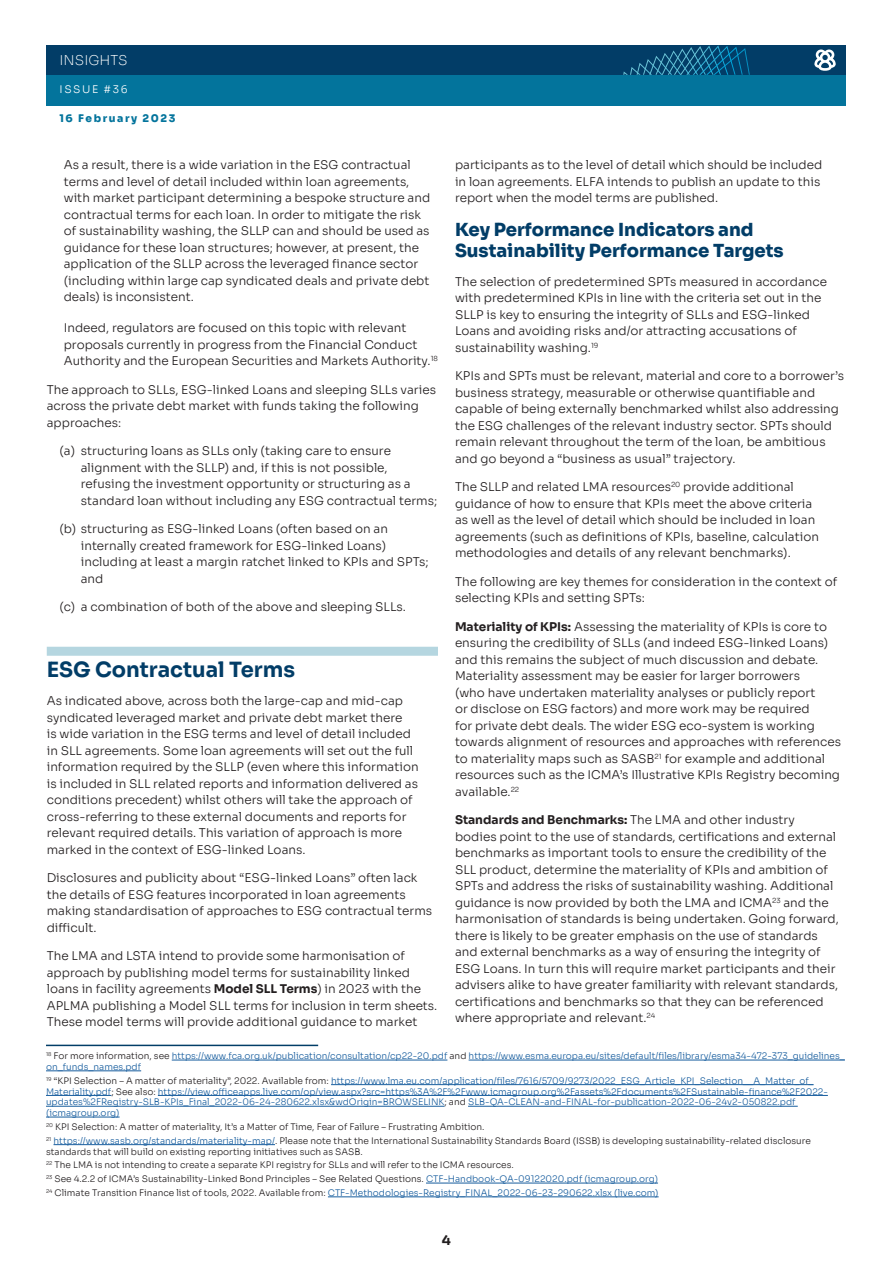
<style>
.page{position:relative;width:893px;height:1263px;background:#fff}
.page>*{position:absolute;margin:0;border:0;box-sizing:border-box;transform-origin:0 0}
._02_1_CROSSHEAD_01_S{font:700 21px "Sora";color:#023d67}
._05_1_BODYTEXT_01_So{font:800 18px/21.6px "Sora";color:#023d67}
.t1{font:200 13.5px "Sora";color:#fff}
._05_1_BODYTEXT_01_So-2{font:700 13.5px "Sora";color:#231f20}
._05_1_BODYTEXT_01_So-3{font:300 12px/16.5px "Sora";color:#231f20}
.t2{font:800 10.5px "Sora";letter-spacing:.15em;color:#03749c}
.t3{font:300 10.5px "Sora";letter-spacing:.15em;color:#fff}
._05_1_BODYTEXT_01_So-4{font:300 9px/10.8px "Sora";color:#175d9e}
._05_1_BODYTEXT_01_So-5{font:300 9px/10.8px "Sora";color:#231f20}
.s1{font-weight:700}
.s2{color:#231f20}
.s3{color:#175d9e}
</style>
<div class="page">
<div style="left:47px;top:45px;width:799px;height:30px;background:#023d67"></div>
<svg style="left:623px;top:45px;width:127px;height:30px"></svg>
<div style="left:47px;top:75px;width:799px;height:30px;background:#03749c"></div>
<div style="left:47px;top:647px;width:391px;height:9px;background:#b5d6e0"></div>
<hr style="left:172px;top:1060px;width:275px;height:1px;background:#175d9e">
<hr style="left:469px;top:1060px;width:376px;height:1px;background:#175d9e">
<hr style="left:46px;top:1070px;width:95px;height:1px;background:#175d9e">
<hr style="left:331px;top:1084px;width:482px;height:1px;background:#175d9e">
<hr style="left:46px;top:1095px;width:65px;height:1px;background:#175d9e">
<hr style="left:158px;top:1095px;width:670px;height:1px;background:#175d9e">
<hr style="left:46px;top:1106px;width:399px;height:1px;background:#175d9e">
<hr style="left:468px;top:1106px;width:330px;height:1px;background:#175d9e">
<hr style="left:46px;top:1117px;width:74px;height:1px;background:#175d9e">
<hr style="left:54px;top:1144px;width:221px;height:1px;background:#175d9e">
<hr style="left:426px;top:1183px;width:232px;height:1px;background:#175d9e">
<hr style="left:328px;top:1196px;width:331px;height:1px;background:#175d9e">
<hr style="left:46px;top:1045px;width:272px;height:1px;background:#023d67">
<svg style="left:814px;top:50px;width:22px;height:21px"></svg>
<p class="t1" style="left:60px;top:49px;width:70px">INSIGHTS</p>
<p class="t3" style="left:60px;top:81px;width:70px">ISSUE #36</p>
<p class="t2" style="left:60px;top:109px;width:117px">16 February 2023</p>
<p class="_05_1_BODYTEXT_01_So-3" style="left:64px;top:155px;width:368px">As a result, there is a wide variation in the ESG contractual terms and level of detail included within loan agreements, with market participant determining a bespoke structure and contractual terms for each loan. In order to mitigate the risk of sustainability washing, the SLLP can and should be used as guidance for these loan structures; however, at present, the application of the SLLP across the leveraged finance sector (including within large cap syndicated deals and private debt deals) is inconsistent.</p>
<p class="_05_1_BODYTEXT_01_So-3" style="left:64px;top:318px;width:376px">Indeed, regulators are focused on this topic with relevant proposals currently in progress from the Financial Conduct<br>Authority and the European Securities and Markets Authority.<sup>18</sup></p>
<p class="_05_1_BODYTEXT_01_So-3" style="left:47px;top:380px;width:391px">The approach to SLLs, ESG-linked Loans and sleeping SLLs varies across the private debt market with funds taking the following approaches:</p>
<p class="_05_1_BODYTEXT_01_So-3" style="left:81px;top:441px;width:358px;text-indent:-21px">(a) structuring loans as SLLs only (taking care to ensure alignment with the SLLP) and, if this is not possible, refusing the investment opportunity or structuring as a standard loan without including any ESG contractual terms;</p>
<p class="_05_1_BODYTEXT_01_So-3" style="left:81px;top:519px;width:349px;text-indent:-21px">(b) structuring as ESG-linked Loans (often based on an internally created framework for ESG-linked Loans) including at least a margin ratchet linked to KPIs and SPTs; and</p>
<p class="_05_1_BODYTEXT_01_So-3" style="left:60px;top:597px;width:348px">(c) a combination of both of the above and sleeping SLLs.</p>
<p class="_05_1_BODYTEXT_01_So-3" style="left:455px;top:155px;width:369px">participants as to the level of detail which should be included in loan agreements. ELFA intends to publish an update to this report when the model terms are published.</p>
<p class="_05_1_BODYTEXT_01_So" style="left:455px;top:217px;width:330px">Key Performance Indicators and<br>Sustainability Performance Targets</p>
<p class="_05_1_BODYTEXT_01_So-3" style="left:455px;top:272px;width:374px">The selection of predetermined SPTs measured in accordance with predetermined KPIs in line with the criteria set out in the SLLP is key to ensuring the integrity of SLLs and ESG-linked Loans and avoiding risks and/or attracting accusations of sustainability washing.<sup>19</sup></p>
<p class="_05_1_BODYTEXT_01_So-3" style="left:455px;top:367px;width:391px">KPIs and SPTs must be relevant, material and core to a borrower’s business strategy, measurable or otherwise quantifiable and capable of being externally benchmarked whilst also addressing the ESG challenges of the relevant industry sector. SPTs should remain relevant throughout the term of the loan, be ambitious and go beyond a “business as usual” trajectory.</p>
<p class="_05_1_BODYTEXT_01_So-3" style="left:455px;top:478px;width:366px">The SLLP and related LMA resources<sup>20</sup> provide additional guidance of how to ensure that KPIs meet the above criteria as well as the level of detail which should be included in loan agreements (such as definitions of KPIs, baseline, calculation methodologies and details of any relevant benchmarks).</p>
<p class="_05_1_BODYTEXT_01_So-3" style="left:455px;top:572px;width:384px">The following are key themes for consideration in the context of selecting KPIs and setting SPTs:</p>
<p class="_05_1_BODYTEXT_01_So-3" style="left:455px;top:617px;width:388px"><span class="s1">Materiality of KPIs:</span> Assessing the materiality of KPIs is core to ensuring the credibility of SLLs (and indeed ESG-linked Loans) and this remains the subject of much discussion and debate.<br>Materiality assessment may be easier for larger borrowers<br>(who have undertaken materiality analyses or publicly report<br>or disclose on ESG factors) and more work may be required<br>for private debt deals. The wider ESG eco-system is working towards alignment of resources and approaches with references to materiality maps such as SASB<sup>21</sup> for example and additional resources such as the ICMA’s Illustrative KPIs Registry becoming available.<sup>22</sup></p>
<p class="_05_1_BODYTEXT_01_So-3" style="left:455px;top:811px;width:385px"><span class="s1">Standards and Benchmarks:</span> The LMA and other industry bodies point to the use of standards, certifications and external benchmarks as important tools to ensure the credibility of the SLL product, determine the materiality of KPIs and ambition of SPTs and address the risks of sustainability washing. Additional guidance is now provided by both the LMA and ICMA<sup>23</sup> and the harmonisation of standards is being undertaken. Going forward, there is likely to be greater emphasis on the use of standards and external benchmarks as a way of ensuring the integrity of ESG Loans. In turn this will require market participants and their advisers alike to have greater familiarity with relevant standards, certifications and benchmarks so that they can be referenced where appropriate and relevant.<sup>24</sup></p>
<p class="_05_1_BODYTEXT_01_So-4" style="left:46px;top:1050px;width:800px"><sup>18</sup> <span class="s2">For more information, see</span> https://www.fca.org.uk/publication/consultation/cp22-20.pdf <span class="s2">and</span> https://www.esma.europa.eu/sites/default/files/library/esma34-472-373_guidelines_ on_funds_names.pdf</p>
<p class="_05_1_BODYTEXT_01_So-4" style="left:46px;top:1074px;width:783px"><sup>19</sup> <span class="s2">“KPI Selection – A matter of materiality”, 2022. Available from:</span> https://www.lma.eu.com/application/files/7616/5709/9273/2022_ESG_Article_KPI_Selection__A_Matter_of_ Materiality.pdf<span class="s2">; See also:</span> https://view.officeapps.live.com/op/view.aspx?src=https%3A%2F%2Fwww.icmagroup.org%2Fassets%2Fdocuments%2FSustainable-finance%2F2022- updates%2FRegistry-SLB-KPIs_Final_2022-06-24-280622.xlsx&amp;wdOrigin=BROWSELINK<span class="s2">; and</span> SLB-QA-CLEAN-and-FINAL-for-publication-2022-06-24v2-050822.pdf (icmagroup.org)</p>
<p class="_05_1_BODYTEXT_01_So-5" style="left:46px;top:1120px;width:440px"><sup>20</sup> KPI Selection: A matter of materiality, It’s a Matter of Time, Fear of Failure – Frustrating Ambition.</p>
<p class="_05_1_BODYTEXT_01_So-5" style="left:46px;top:1134px;width:766px"><sup>21</sup> <span class="s3">https://www.sasb.org/standards/materiality-map/</span>. Please note that the International Sustainability Standards Board (ISSB) is developing sustainability-related disclosure standards that will build on existing reporting initiatives such as SASB.</p>
<p class="_05_1_BODYTEXT_01_So-5" style="left:46px;top:1159px;width:469px"><sup>22</sup> The LMA is not intending to create a separate KPI registry for SLLs and will refer to the ICMA resources.</p>
<p class="_05_1_BODYTEXT_01_So-5" style="left:46px;top:1173px;width:613px"><sup>23</sup> See 4.2.2 of ICMA’s Sustainability-Linked Bond Principles – See Related Questions. <span class="s3">CTF-Handbook-QA-09122020.pdf (icmagroup.org)</span></p>
<p class="_05_1_BODYTEXT_01_So-4" style="left:46px;top:1186px;width:614px"><sup>24</sup> <span class="s2">Climate Transition Finance list of tools, 2022. Available from:</span> CTF-Methodologies-Registry_FINAL_2022-06-23-290622.xlsx (live.com)</p>
<p class="_02_1_CROSSHEAD_01_S" style="left:47px;top:652px;width:250px">ESG Contractual Terms</p>
<p class="_05_1_BODYTEXT_01_So-3" style="left:47px;top:692px;width:373px">As indicated above, across both the large-cap and mid-cap syndicated leveraged market and private debt market there<br>is wide variation in the ESG terms and level of detail included in SLL agreements. Some loan agreements will set out the full information required by the SLLP (even where this information is included in SLL related reports and information delivered as conditions precedent) whilst others will take the approach of cross-referring to these external documents and reports for relevant required details. This variation of approach is more marked in the context of ESG-linked Loans.</p>
<p class="_05_1_BODYTEXT_01_So-3" style="left:47px;top:869px;width:387px">Disclosures and publicity about “ESG-linked Loans” often lack the details of ESG features incorporated in loan agreements making standardisation of approaches to ESG contractual terms difficult.</p>
<p class="_05_1_BODYTEXT_01_So-3" style="left:47px;top:947px;width:392px">The LMA and LSTA intend to provide some harmonisation of approach by publishing model terms for sustainability linked loans in facility agreements <span class="s1">Model SLL Terms</span>) in 2023 with the APLMA publishing a Model SLL terms for inclusion in term sheets.<br>These model terms will provide additional guidance to market</p>
<p class="_05_1_BODYTEXT_01_So-2" style="left:442px;top:1228px;width:11px">4</p>
</div>
